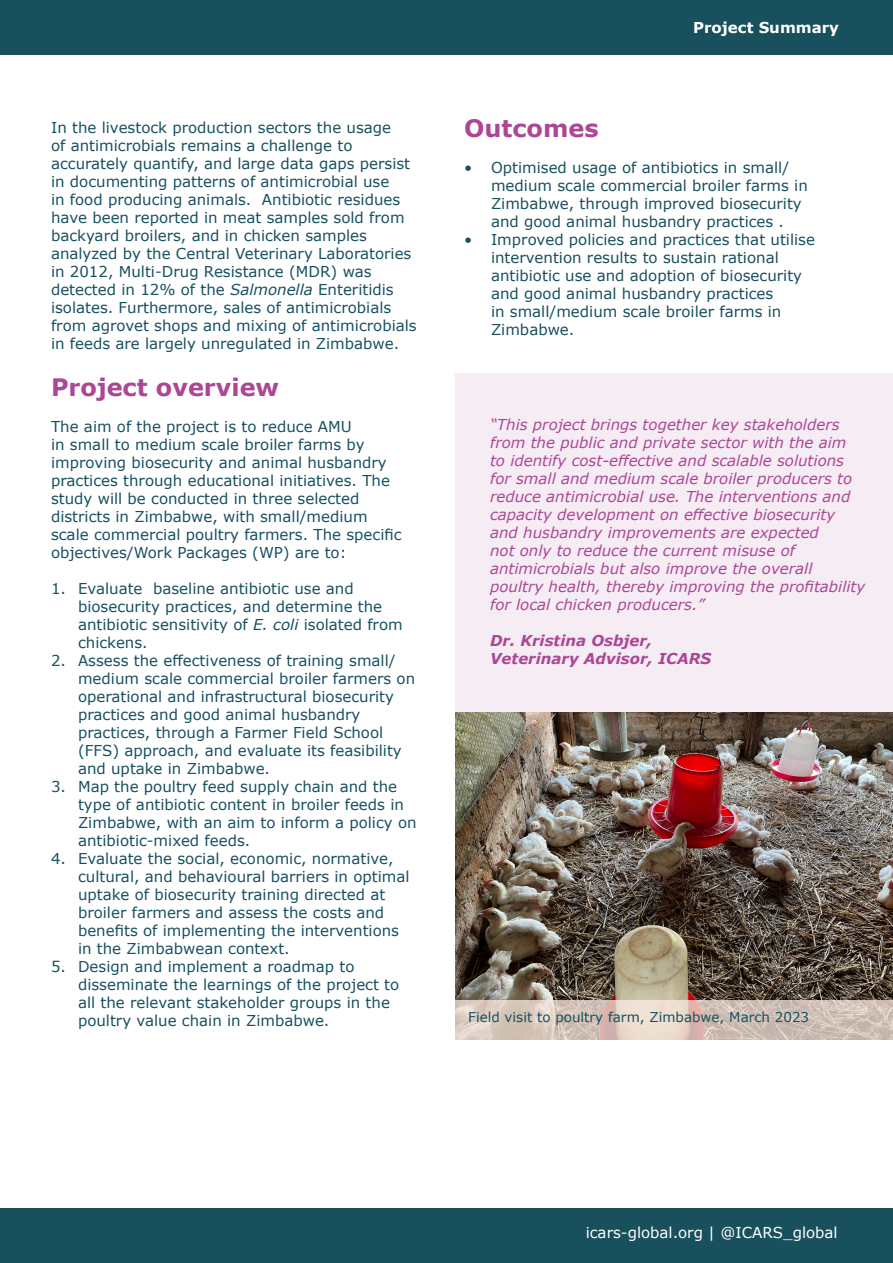
<style>
.page{position:relative;width:893px;height:1263px;background:#fff}
.page>*{position:absolute;margin:0;border:0;box-sizing:border-box;transform-origin:0 0}
.t1{font:700 24px "Verdana";color:#ac4796}
.t2{font:15px/18px "Verdana";color:#175160}
.t3{font:italic 15px/18px "Verdana";color:#ac4796}
.t4{font:15px/18px "Verdana";color:#18505d}
.t5{font:italic 700 15px "Verdana";color:#ac4796}
.t6{font:15px "Verdana";color:#fff}
.t7{font:700 15px "Verdana";color:#fff}
.t8{font:13.5px "Verdana";color:#175160}
.s1{font-style:italic}
</style>
<div class="page">
<div style="left:0;top:0;width:893px;height:54px;background:#18505d"></div>
<div style="left:0;top:1209px;width:893px;height:54px;background:#18505d"></div>
<div style="left:455px;top:374px;width:438px;height:339px;background:#f6ecf4"></div>
<img style="left:455px;top:713px;width:438px;height:287px">
<svg style="left:455px;top:1000px;width:438px;height:39px;background:#d7c6bc"></svg>
<p class="t2" style="left:51px;top:119px;width:367px">In the livestock production sectors the usage<br>of antimicrobials remains a challenge to accurately quantify, and large data gaps persist in documenting patterns of antimicrobial use<br>in food producing animals. Antibiotic residues have been reported in meat samples sold from backyard broilers, and in chicken samples analyzed by the Central Veterinary Laboratories in 2012, Multi-Drug Resistance (MDR) was detected in 12% of the <span class="s1">Salmonella</span> Enteritidis isolates. Furthermore, sales of antimicrobials from agrovet shops and mixing of antimicrobials in feeds are largely unregulated in Zimbabwe.</p>
<p class="t1" style="left:51px;top:370px;width:230px">Project overview</p>
<p class="t2" style="left:51px;top:417px;width:352px">The aim of the project is to reduce AMU<br>in small to medium scale broiler farms by improving biosecurity and animal husbandry practices through educational initiatives. The study will be conducted in three selected districts in Zimbabwe, with small/medium scale commercial poultry farmers. The specific objectives/Work Packages (WP) are to:</p>
<p class="t2" style="left:78px;top:579px;width:326px;text-indent:-27px">1. Evaluate baseline antibiotic use and biosecurity practices, and determine the antibiotic sensitivity of <span class="s1">E. coli</span> isolated from chickens.</p>
<p class="t2" style="left:78px;top:651px;width:339px;text-indent:-27px">2. Assess the effectiveness of training small/ medium scale commercial broiler farmers on operational and infrastructural biosecurity practices and good animal husbandry practices, through a Farmer Field School (FFS) approach, and evaluate its feasibility and uptake in Zimbabwe.</p>
<p class="t2" style="left:78px;top:777px;width:340px;text-indent:-27px">3. Map the poultry feed supply chain and the type of antibiotic content in broiler feeds in Zimbabwe, with an aim to inform a policy on antibiotic-mixed feeds.</p>
<p class="t2" style="left:78px;top:849px;width:333px;text-indent:-27px">4. Evaluate the social, economic, normative, cultural, and behavioural barriers in optimal uptake of biosecurity training directed at broiler farmers and assess the costs and benefits of implementing the interventions in the Zimbabwean context.</p>
<p class="t2" style="left:78px;top:957px;width:323px;text-indent:-27px">5. Design and implement a roadmap to disseminate the learnings of the project to all the relevant stakeholder groups in the poultry value chain in Zimbabwe.</p>
<p class="t7" style="left:693px;top:17px;width:147px">Project Summary</p>
<p class="t1" style="left:464px;top:112px;width:136px">Outcomes</p>
<p class="t4" style="left:491px;top:159px;width:318px;text-indent:-27px">• Optimised usage of antibiotics in small/ medium scale commercial broiler farms in Zimbabwe, through improved biosecurity and good animal husbandry practices .</p>
<p class="t4" style="left:491px;top:231px;width:325px;text-indent:-27px">• Improved policies and practices that utilise intervention results to sustain rational antibiotic use and adoption of biosecurity and good animal husbandry practices<br>in small/medium scale broiler farms in Zimbabwe.</p>
<p class="t3" style="left:490px;top:416px;width:377px">“This project brings together key stakeholders from the public and private sector with the aim<br>to identify cost-effective and scalable solutions for small and medium scale broiler producers to reduce antimicrobial use. The interventions and capacity development on effective biosecurity and husbandry improvements are expected<br>not only to reduce the current misuse of antimicrobials but also improve the overall poultry health, thereby improving the profitability for local chicken producers.”</p>
<p class="t5" style="left:490px;top:630px;width:164px">Dr. Kristina Osbjer,</p>
<p class="t5" style="left:490px;top:648px;width:223px">Veterinary Advisor, ICARS</p>
<p class="t8" style="left:468px;top:1008px;width:342px">Field visit to poultry farm, Zimbabwe, March 2023</p>
<p class="t6" style="left:586px;top:1222px;width:253px">icars-global.org | @ICARS_global</p>
</div>
